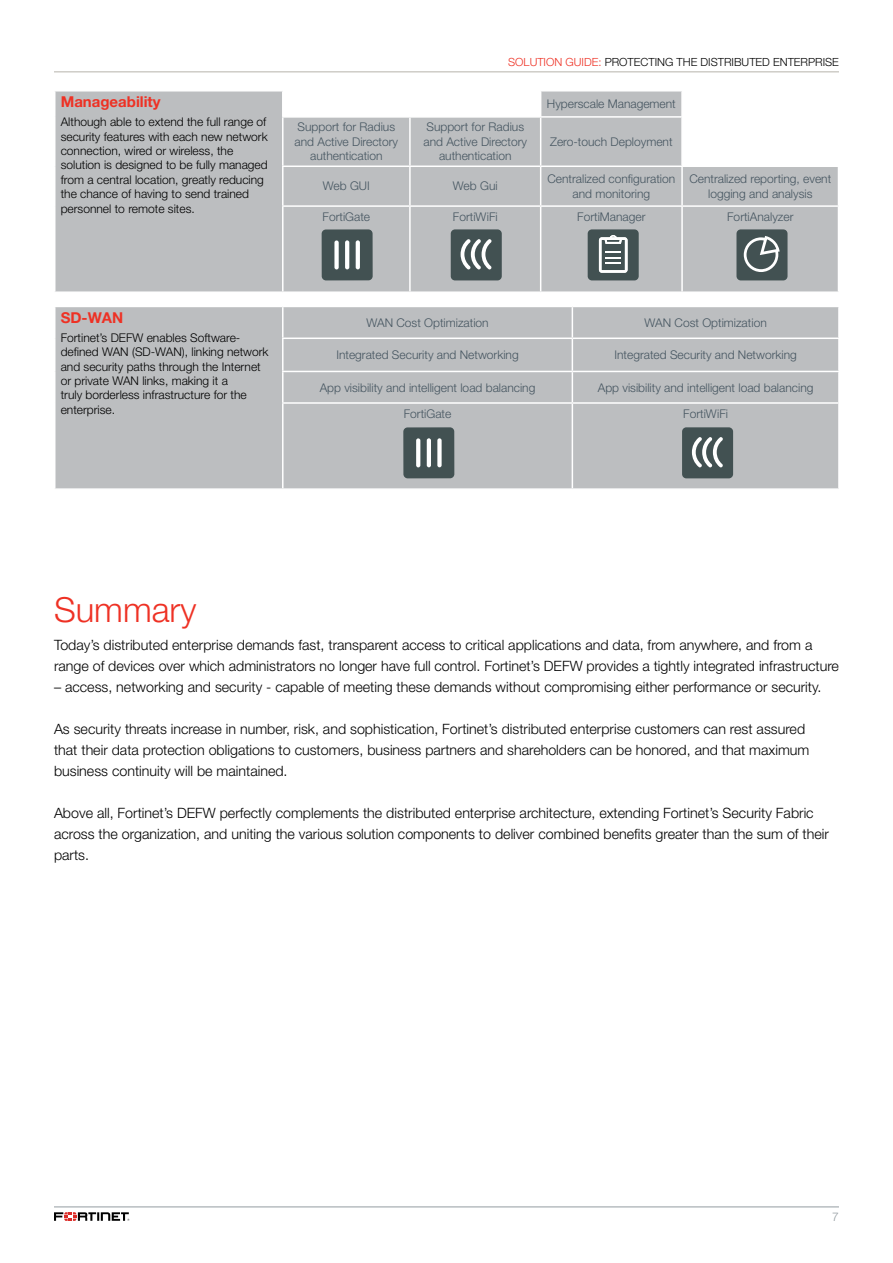
<style>
.page{position:relative;width:893px;height:1263px;background:#fff}
.page>*{position:absolute;margin:0;border:0;box-sizing:border-box;transform-origin:0 0}
.t1{font:300 34.5px "Helvetica Neue LT Pro";color:#ee3124}
.t2{font:700 15px "Helvetica Neue LT Pro";color:#ee3124}
.t3{font:300 14.25px/21px "Helvetica Neue LT Pro";color:#000}
.t4{font:300 12px/14.4px "Helvetica Neue LT Pro";color:#455560;text-align:center}
.t5{font:300 12px/14.4px "Helvetica Neue LT Pro";color:#000}
.t6{font:300 12px "Helvetica Neue LT Pro";color:#949ca1}
.t7{font:300 11.25px "Helvetica Neue LT Pro";color:#000}
.s1{color:#ee3124}
</style>
<div class="page">
<hr style="left:54px;top:1206px;width:785px;height:1px;background:#949ca1">
<hr style="left:54px;top:71px;width:785px;height:1px;background:#b6b3ac">
<svg style="left:54px;top:1212px;width:75px;height:9px"></svg>
<div style="left:56px;top:92px;width:782px;height:199px;background:#bcbec0"></div>
<hr style="left:282px;top:92px;width:2px;height:24px;background:#fff">
<svg style="left:284px;top:91px;width:554px;height:74px"></svg>
<hr style="left:282px;top:116px;width:128px;height:2px;background:#fff">
<hr style="left:282px;top:118px;width:2px;height:47px;background:#fff">
<hr style="left:410px;top:116px;width:131px;height:2px;background:#fff">
<hr style="left:409px;top:118px;width:2px;height:47px;background:#fff">
<hr style="left:541px;top:116px;width:141px;height:2px;background:#fff">
<hr style="left:540px;top:118px;width:1px;height:47px;background:#fff">
<hr style="left:682px;top:116px;width:157px;height:2px;background:#fff">
<hr style="left:681px;top:118px;width:2px;height:47px;background:#fff">
<hr style="left:282px;top:165px;width:128px;height:2px;background:#fff">
<hr style="left:282px;top:167px;width:2px;height:38px;background:#fff">
<hr style="left:410px;top:165px;width:131px;height:2px;background:#fff">
<hr style="left:409px;top:167px;width:2px;height:38px;background:#fff">
<hr style="left:541px;top:165px;width:141px;height:2px;background:#fff">
<hr style="left:540px;top:167px;width:1px;height:38px;background:#fff">
<hr style="left:682px;top:165px;width:157px;height:2px;background:#fff">
<hr style="left:681px;top:167px;width:2px;height:38px;background:#fff">
<hr style="left:282px;top:205px;width:128px;height:2px;background:#fff">
<hr style="left:282px;top:207px;width:2px;height:84px;background:#fff">
<hr style="left:410px;top:205px;width:131px;height:2px;background:#fff">
<hr style="left:409px;top:207px;width:2px;height:84px;background:#fff">
<hr style="left:541px;top:205px;width:141px;height:2px;background:#fff">
<hr style="left:540px;top:207px;width:1px;height:84px;background:#fff">
<hr style="left:682px;top:205px;width:157px;height:2px;background:#fff">
<hr style="left:681px;top:207px;width:2px;height:84px;background:#fff">
<div style="left:56px;top:307px;width:782px;height:181px;background:#bcbec0"></div>
<hr style="left:282px;top:307px;width:2px;height:30px;background:#fff">
<hr style="left:572px;top:307px;width:1px;height:30px;background:#fff">
<hr style="left:282px;top:337px;width:290px;height:2px;background:#fff">
<hr style="left:282px;top:339px;width:2px;height:32px;background:#fff">
<hr style="left:572px;top:337px;width:268px;height:2px;background:#fff">
<hr style="left:572px;top:339px;width:1px;height:32px;background:#fff">
<hr style="left:282px;top:371px;width:290px;height:1px;background:#fff">
<hr style="left:282px;top:372px;width:2px;height:30px;background:#fff">
<hr style="left:572px;top:371px;width:268px;height:1px;background:#fff">
<hr style="left:572px;top:372px;width:1px;height:30px;background:#fff">
<hr style="left:282px;top:402px;width:290px;height:2px;background:#fff">
<hr style="left:282px;top:404px;width:2px;height:84px;background:#fff">
<hr style="left:572px;top:402px;width:268px;height:2px;background:#fff">
<hr style="left:572px;top:404px;width:1px;height:84px;background:#fff">
<div style="left:322px;top:229px;width:51px;height:51px;background:#425152;border-radius:4px"></div>
<div style="left:334px;top:240px;width:5px;height:29px;background:#fff;border-radius:2px"></div>
<svg style="left:345px;top:240px;width:4px;height:29px"></svg>
<hr style="left:356px;top:240px;width:4px;height:29px;background:#fff;border-radius:2px">
<div style="left:451px;top:229px;width:51px;height:51px;background:#425152;border-radius:4px"></div>
<svg style="left:461px;top:239px;width:31px;height:30px"></svg>
<div style="left:588px;top:229px;width:51px;height:51px;background:#425152;border-radius:4px"></div>
<svg style="left:599px;top:235px;width:28px;height:38px"></svg>
<div style="left:736px;top:229px;width:51px;height:51px;background:#425152;border-radius:4px"></div>
<svg style="left:744px;top:236px;width:36px;height:36px"></svg>
<div style="left:403px;top:427px;width:51px;height:51px;background:#425152;border-radius:4px"></div>
<svg style="left:416px;top:438px;width:4px;height:29px"></svg>
<hr style="left:427px;top:438px;width:4px;height:29px;background:#fff;border-radius:2px">
<div style="left:437px;top:438px;width:5px;height:29px;background:#fff;border-radius:2px"></div>
<div style="left:682px;top:427px;width:51px;height:51px;background:#425152;border-radius:4px"></div>
<svg style="left:692px;top:437px;width:31px;height:30px"></svg>
<p class="t2" style="left:61px;top:93px;width:101px">Manageability</p>
<p class="t5" style="left:61px;top:114px;width:208px">Although able to extend the full range of security features with each new network connection, wired or wireless, the solution is designed to be fully managed from a central location, greatly reducing the chance of having to send trained personnel to remote sites.</p>
<p class="t7" style="left:508px;top:55px;width:332px"><span class="s1">SOLUTION GUIDE:</span> PROTECTING THE DISTRIBUTED ENTERPRISE</p>
<p class="t4" style="left:295px;top:120px;width:105px">Support for Radius and Active Directory authentication</p>
<p class="t4" style="left:423px;top:120px;width:105px">Support for Radius and Active Directory authentication</p>
<p class="t4" style="left:547px;top:96px;width:130px">Hyperscale Management</p>
<p class="t4" style="left:550px;top:134px;width:124px">Zero-touch Deployment</p>
<p class="t4" style="left:323px;top:179px;width:48px">Web GUI</p>
<p class="t4" style="left:453px;top:179px;width:46px">Web Gui</p>
<p class="t4" style="left:547px;top:172px;width:129px">Centralized configuration and monitoring</p>
<p class="t4" style="left:689px;top:172px;width:143px">Centralized reporting, event logging and analysis</p>
<p class="t4" style="left:323px;top:209px;width:49px">FortiGate</p>
<p class="t4" style="left:453px;top:209px;width:46px">FortiWiFi</p>
<p class="t4" style="left:577px;top:209px;width:70px">FortiManager</p>
<p class="t4" style="left:727px;top:209px;width:68px">FortiAnalyzer</p>
<p class="t2" style="left:61px;top:308px;width:64px">SD-WAN</p>
<p class="t5" style="left:61px;top:330px;width:209px">Fortinet’s DEFW enables Software&shy;defined WAN (SD-WAN), linking network and security paths through the Internet or private WAN links, making it a<br>truly borderless infrastructure for the enterprise.</p>
<p class="t4" style="left:366px;top:315px;width:124px">WAN Cost Optimization</p>
<p class="t4" style="left:644px;top:315px;width:124px">WAN Cost Optimization</p>
<p class="t4" style="left:336px;top:347px;width:184px">Integrated Security and Networking</p>
<p class="t4" style="left:614px;top:347px;width:184px">Integrated Security and Networking</p>
<p class="t4" style="left:320px;top:380px;width:217px">App visibility and intelligent load balancing</p>
<p class="t4" style="left:598px;top:380px;width:217px">App visibility and intelligent load balancing</p>
<p class="t4" style="left:404px;top:406px;width:49px">FortiGate</p>
<p class="t4" style="left:683px;top:406px;width:46px">FortiWiFi</p>
<h1 class="t1" style="left:54px;top:589px;width:144px">Summary</h1>
<p class="t3" style="left:54px;top:634px;width:786px">Today’s distributed enterprise demands fast, transparent access to critical applications and data, from anywhere, and from a range of devices over which administrators no longer have full control. Fortinet’s DEFW provides a tightly integrated infrastructure</p>
<p class="t3" style="left:54px;top:676px;width:769px">– access, networking and security - capable of meeting these demands without compromising either performance or security.</p>
<p class="t3" style="left:54px;top:718px;width:757px">As security threats increase in number, risk, and sophistication, Fortinet’s distributed enterprise customers can rest assured that their data protection obligations to customers, business partners and shareholders can be honored, and that maximum business continuity will be maintained.</p>
<p class="t3" style="left:54px;top:802px;width:776px">Above all, Fortinet’s DEFW perfectly complements the distributed enterprise architecture, extending Fortinet’s Security Fabric across the organization, and uniting the various solution components to deliver combined benefits greater than the sum of their parts.</p>
<p class="t6" style="left:832px;top:1209px;width:8px">7</p>
</div>
